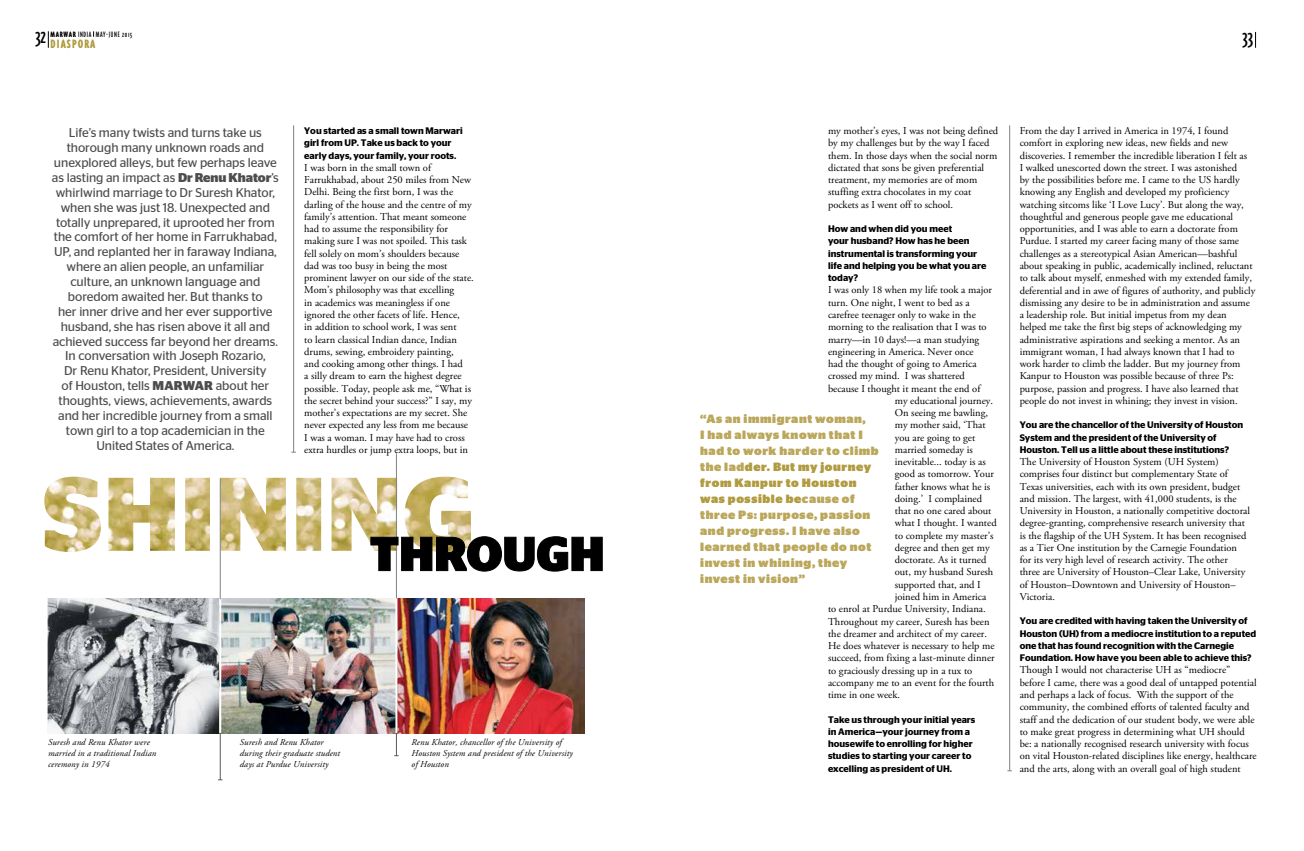
<style>
.page{position:relative;width:1304px;height:851px;background:#fff}
.page>*{position:absolute;margin:0;border:0;box-sizing:border-box;transform-origin:0 0}
.t1{font:24px "Triplex Cond";color:#000}
.t2{font:900 14px "Triplex Cond";letter-spacing:.075em;color:#b09b3f}
.t3{font:12.7px/14.9px "Stag Sans";letter-spacing:-.005em;color:#4d4d4f;text-align:center}
.t4{font:900 12px/16px "Stag Sans";letter-spacing:.05em;color:#baa75a}
.t5{font:10.5px/12.3px "Adobe Garamond Pro";color:#000}
.t6{font:600 9.5px/12.2px "Stag Sans";color:#000}
.t7{font:italic 9px/11px "Adobe Garamond Pro";letter-spacing:.01em;color:#000}
.t8{font:9px "Triplex Cond";letter-spacing:.075em;color:#000}
.s1{font-weight:900}
.s2{font-weight:700}
.s3{color:#b09b3f}
</style>
<div class="page">
<img style="left:44px;top:476px;width:427px;height:76px">
<hr style="left:396px;top:453px;width:1px;height:145px;background:#808285">
<svg style="left:48px;top:31px;width:1px;height:17px"></svg>
<svg style="left:370px;top:536px;width:233px;height:36px"></svg>
<svg style="left:1255px;top:32px;width:1px;height:16px"></svg>
<img style="left:48px;top:598px;width:537px;height:135px">
<hr style="left:219px;top:598px;width:2px;height:134px;background:#fff">
<hr style="left:220px;top:732px;width:1px;height:47px;background:#58595b">
<hr style="left:220px;top:478px;width:1px;height:121px;background:#808285">
<hr style="left:293px;top:125px;width:1px;height:327px;background:#808285">
<hr style="left:1009px;top:125px;width:1px;height:645px;background:#808285">
<hr style="left:395px;top:598px;width:2px;height:134px;background:#fff">
<svg style="left:394px;top:732px;width:5px;height:24px"></svg>
<h1 class="t1" style="left:35px;top:25px;width:12px">32</h1>
<p class="t8" style="left:51px;top:30px;width:83px"><span class="s1">MARWAR</span> INDIA MAY-JUNE 2015</p>
<h2 class="t2" style="left:51px;top:37px;width:46px">DIASPORA</h2>
<p class="t3" style="left:52px;top:125px;width:228px">Life’s many twists and turns take us thorough many unknown roads and unexplored alleys, but few perhaps leave as lasting an impact as <span class="s2">Dr Renu Khator</span>’s whirlwind marriage to Dr Suresh Khator, when she was just 18. Unexpected and totally unprepared, it uprooted her from the comfort of her home in Farrukhabad, UP, and replanted her in faraway Indiana, where an alien people, an unfamiliar culture, an unknown language and boredom awaited her. But thanks to<br>her inner drive and her ever supportive husband, she has risen above it all and achieved success far beyond her dreams.<br>In conversation with Joseph Rozario,<br>Dr Renu Khator, President, University<br>of Houston, tells <span class="s2">Marwar</span> about her thoughts, views, achievements, awards and her incredible journey from a small town girl to a top academician in the United States of America.</p>
<p class="t6" style="left:304px;top:125px;width:160px">You started as a small town Marwari girl from UP. Take us back to your early days, your family, your roots.</p>
<p class="t5" style="left:304px;top:162px;width:171px">I was born in the small town of Farrukhabad, about 250 miles from New Delhi. Being the first born, I was the darling of the house and the centre of my family’s attention. That meant someone had to assume the responsibility for making sure I was not spoiled. This task fell solely on mom’s shoulders because dad was too busy in being the most prominent lawyer on our side of the state.<br>Mom’s philosophy was that excelling<br>in academics was meaningless if one ignored the other facets of life. Hence,<br>in addition to school work, I was sent<br>to learn classical Indian dance, Indian drums, sewing, embroidery painting,<br>and cooking among other things. I had<br>a silly dream to earn the highest degree possible. Today, people ask me, “What is the secret behind your success?” I say, my mother’s expectations are my secret. She never expected any less from me because I was a woman. I may have had to cross extra hurdles or jump extra loops, but in</p>
<p class="t7" style="left:48px;top:736px;width:110px">Suresh and Renu Khator were married in a traditional Indian ceremony in 1974</p>
<p class="t7" style="left:240px;top:736px;width:102px">Suresh and Renu Khator during their graduate student days at Purdue University</p>
<p class="t7" style="left:412px;top:736px;width:163px">Renu Khator, chancellor of the University of<br>Houston System and president of the University of Houston</p>
<h1 class="t1" style="left:1243px;top:26px;width:12px">33</h1>
<p class="t5" style="left:828px;top:125px;width:172px">my mother’s eyes, I was not being defined by my challenges but by the way I faced them. In those days when the social norm dictated that sons be given preferential treatment, my memories are of mom stuffing extra chocolates in my coat pockets as I went off to school.</p>
<p class="t6" style="left:828px;top:223px;width:160px">How and when did you meet<br>your husband? How has he been instrumental is transforming your life and helping you be what you are today?</p>
<p class="t5" style="left:828px;top:284px;width:165px">I was only 18 when my life took a major</p>
<p class="t5" style="left:828px;top:296px;width:143px">turn. One night, I went to bed as a</p>
<p class="t5" style="left:828px;top:309px;width:149px">carefree teenager only to wake in the</p>
<p class="t5" style="left:828px;top:321px;width:160px">morning to the realisation that I was to</p>
<p class="t5" style="left:828px;top:333px;width:153px">marry—in 10 days!—a man studying</p>
<p class="t5" style="left:828px;top:345px;width:147px">engineering in America. Never once</p>
<p class="t5" style="left:828px;top:358px;width:150px">had the thought of going to America</p>
<p class="t5" style="left:828px;top:370px;width:138px">crossed my mind. I was shattered</p>
<p class="t5" style="left:828px;top:382px;width:154px">because I thought it meant the end of</p>
<p class="t5" style="left:895px;top:394px;width:100px">my educational journey.</p>
<p class="t5" style="left:895px;top:407px;width:95px">On seeing me bawling,</p>
<p class="t5" style="left:895px;top:419px;width:92px">my mother said, ‘That</p>
<p class="t5" style="left:895px;top:431px;width:82px">you are going to get</p>
<p class="t5" style="left:895px;top:443px;width:80px">married someday is</p>
<p class="t5" style="left:895px;top:456px;width:93px">inevitable... today is as</p>
<p class="t5" style="left:895px;top:468px;width:101px">good as tomorrow. Your</p>
<p class="t5" style="left:895px;top:480px;width:97px">father knows what he is</p>
<p class="t5" style="left:895px;top:492px;width:89px">doing.’ I complained</p>
<p class="t5" style="left:895px;top:505px;width:98px">that no one cared about</p>
<p class="t5" style="left:895px;top:517px;width:103px">what I thought. I wanted</p>
<p class="t5" style="left:895px;top:529px;width:100px">to complete my master’s</p>
<p class="t5" style="left:895px;top:541px;width:96px">degree and then get my</p>
<p class="t5" style="left:895px;top:554px;width:93px">doctorate. As it turned</p>
<p class="t5" style="left:895px;top:566px;width:100px">out, my husband Suresh</p>
<p class="t5" style="left:895px;top:578px;width:87px">supported that, and I</p>
<p class="t5" style="left:895px;top:590px;width:93px">joined him in America</p>
<p class="t5" style="left:828px;top:603px;width:159px">to enrol at Purdue University, Indiana.</p>
<p class="t5" style="left:828px;top:615px;width:163px">Throughout my career, Suresh has been</p>
<p class="t5" style="left:828px;top:627px;width:160px">the dreamer and architect of my career.</p>
<p class="t5" style="left:828px;top:639px;width:168px">He does whatever is necessary to help me</p>
<p class="t5" style="left:828px;top:652px;width:168px">succeed, from fixing a last-minute dinner</p>
<p class="t5" style="left:828px;top:664px;width:146px">to graciously dressing up in a tux to</p>
<p class="t5" style="left:828px;top:676px;width:168px">accompany me to an event for the fourth</p>
<p class="t5" style="left:828px;top:689px;width:74px">time in one week.</p>
<p class="t6" style="left:828px;top:713px;width:149px">Take us through your initial years in America—your journey from a housewife to enrolling for higher studies to starting your career to excelling as president of UH.</p>
<p class="t4" style="left:700px;top:411px;width:180px">“As an immigrant woman,<br>I had always known that I had to work harder to climb the lad<span class="s3">der. But my journey from Kanpur to Houston was possible be</span>cause of three Ps: purpose, passion and progress. I have also learned that people do not invest in whining, they invest in vision”</p>
<p class="t5" style="left:1020px;top:125px;width:237px">From the day I arrived in America in 1974, I found comfort in exploring new ideas, new fields and new discoveries. I remember the incredible liberation I felt as<br>I walked unescorted down the street. I was astonished<br>by the possibilities before me. I came to the US hardly knowing any English and developed my proficiency watching sitcoms like ‘I Love Lucy’. But along the way, thoughtful and generous people gave me educational opportunities, and I was able to earn a doctorate from Purdue. I started my career facing many of those same challenges as a stereotypical Asian American—bashful about speaking in public, academically inclined, reluctant to talk about myself, enmeshed with my extended family, deferential and in awe of figures of authority, and publicly dismissing any desire to be in administration and assume a leadership role. But initial impetus from my dean helped me take the first big steps of acknowledging my administrative aspirations and seeking a mentor. As an immigrant woman, I had always known that I had to work harder to climb the ladder. But my journey from Kanpur to Houston was possible because of three Ps: purpose, passion and progress. I have also learned that people do not invest in whining; they invest in vision.</p>
<p class="t6" style="left:1020px;top:419px;width:225px">You are the chancellor of the University of Houston<br>System and the president of the University of<br>Houston. Tell us a little about these institutions?</p>
<p class="t5" style="left:1020px;top:456px;width:232px">The University of Houston System (UH System) comprises four distinct but complementary State of Texas universities, each with its own president, budget and mission. The largest, with 41,000 students, is the University in Houston, a nationally competitive doctoral degree-granting, comprehensive research university that is the flagship of the UH System. It has been recognised as a Tier One institution by the Carnegie Foundation for its very high level of research activity. The other three are University of Houston–Clear Lake, University of Houston–Downtown and University of Houston– Victoria.</p>
<p class="t6" style="left:1020px;top:615px;width:238px">You are credited with having taken the University of Houston (UH) from a mediocre institution to a reputed one that has found recognition with the Carnegie Foundation. How have you been able to achieve this?</p>
<p class="t5" style="left:1020px;top:664px;width:239px">Though I would not characterise UH as “mediocre” before I came, there was a good deal of untapped potential and perhaps a lack of focus. With the support of the community, the combined efforts of talented faculty and staff and the dedication of our student body, we were able to make great progress in determining what UH should be: a nationally recognised research university with focus on vital Houston-related disciplines like energy, healthcare and the arts, along with an overall goal of high student</p>
</div>
